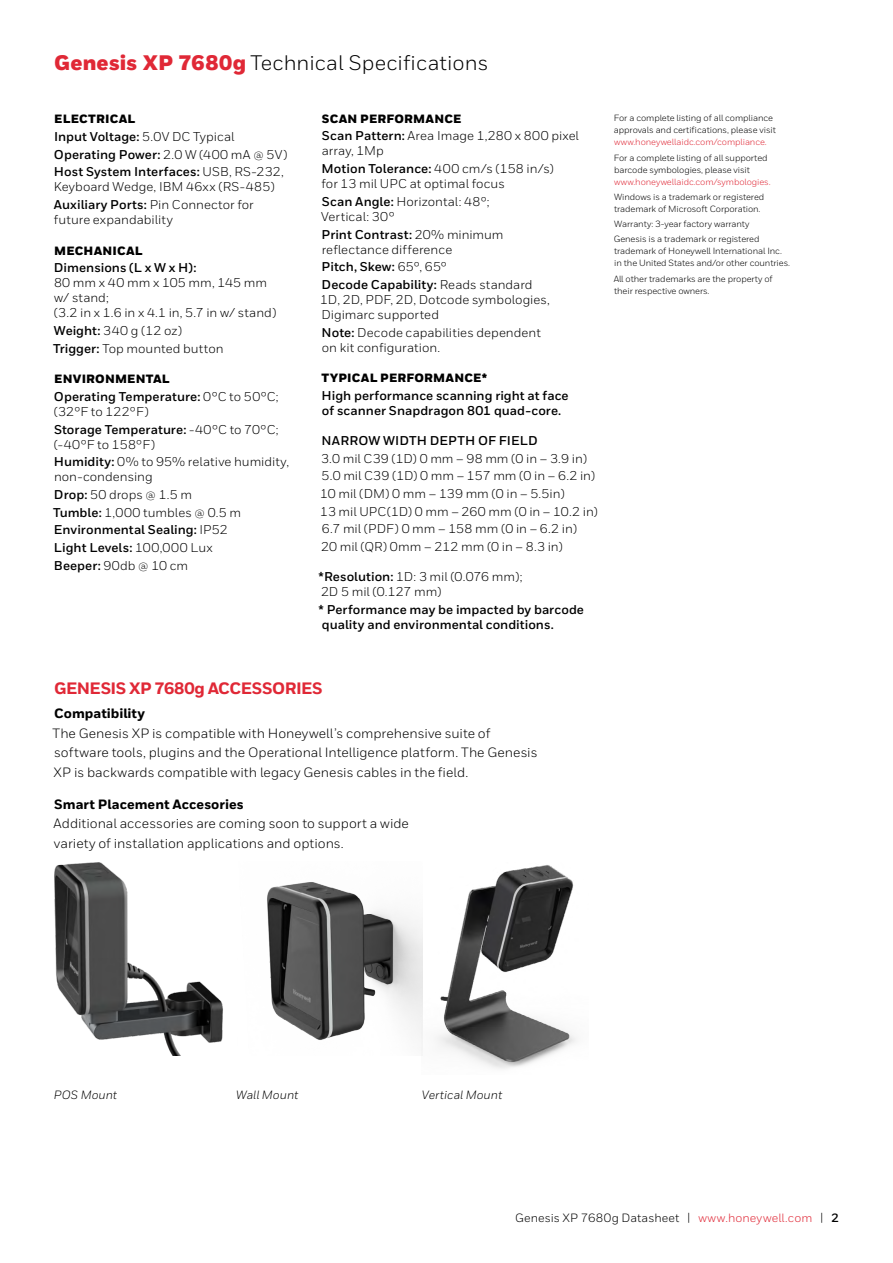
<style>
.page{position:relative;width:893px;height:1263px;background:#fff}
.page>*{position:absolute;margin:0;border:0;box-sizing:border-box;transform-origin:0 0}
.t1{font:21px "Honeywell Sans";color:#000}
.t2{font:800 16.5px "Honeywell Sans";letter-spacing:-.03em;color:#e02836}
.t3{font:13.5px/19.5px "Honeywell Sans";color:#000}
.t4{font:800 13.5px "Honeywell Sans";color:#000}
.t5{font:12.75px/15px "Honeywell Sans";color:#000}
.t6{font:700 12.75px/17.7px "Honeywell Sans";color:#000}
.t7{font:900 12px "Honeywell Sans";letter-spacing:.02em;color:#000}
.t8{font:12px "Honeywell Sans";letter-spacing:.01em;color:#000}
.t9{font:italic 12px "Honeywell Sans";color:#000}
.t10{font:9px/12px "Honeywell Sans";letter-spacing:-.01em;color:#000}
.t11{font:9px "Honeywell Sans";letter-spacing:-.01em;color:#e02836}
.s1{font-weight:900;color:#e02836}
.s2{font-weight:400}
.s3{font-weight:700}
.s4{color:#e02836}
</style>
<div class="page">
<img style="left:54px;top:862px;width:169px;height:193px">
<img style="left:267px;top:882px;width:154px;height:158px">
<img style="left:421px;top:865px;width:155px;height:204px">
<h1 class="t1" style="left:54px;top:50px;width:436px"><span class="s1">Genesis XP 7680g</span> Technical Specifications</h1>
<p class="t7" style="left:54px;top:112px;width:83px">ELECTRICAL</p>
<p class="t6" style="left:54px;top:128px;width:235px">Input Voltage: <span class="s2">5.0V DC Typical<br></span>Operating Power: <span class="s2">2.0 W (400 mA @ 5V)<br></span>Host System Interfaces: <span class="s2">USB, RS-232,</span></p>
<p class="t5" style="left:54px;top:178px;width:223px;line-height:17.7px">Keyboard Wedge, IBM 46xx (RS-485)<br><span class="s3">Auxiliary Ports:</span> Pin Connector for</p>
<p class="t5" style="left:54px;top:212px;width:121px">future expandability</p>
<p class="t7" style="left:54px;top:243px;width:90px">MECHANICAL</p>
<p class="t6" style="left:54px;top:259px;width:144px">Dimensions (L x W x H):</p>
<p class="t5" style="left:54px;top:275px;width:224px">80 mm x 40 mm x 105 mm, 145 mm w/ stand;<br>(3.2 in x 1.6 in x 4.1 in, 5.7 in w/ stand)</p>
<p class="t5" style="left:53px;top:322px;width:172px;line-height:17.7px"><span class="s3">Weight:</span> 340 g (12 oz)<br><span class="s3">Trigger:</span> Top mounted button</p>
<p class="t7" style="left:54px;top:372px;width:117px">ENVIRONMENTAL</p>
<p class="t5" style="left:54px;top:389px;width:226px"><span class="s3">Operating Temperature:</span> 0°C to 50°C; (32°F to 122°F)</p>
<p class="t5" style="left:54px;top:422px;width:226px"><span class="s3">Storage Temperature:</span> -40°C to 70°C; (-40°F to 158°F)</p>
<p class="t5" style="left:54px;top:454px;width:237px"><span class="s3">Humidity:</span> 0% to 95% relative humidity, non-condensing</p>
<p class="t6" style="left:53px;top:486px;width:190px">Drop: <span class="s2">50 drops @ 1.5 m<br></span>Tumble: <span class="s2">1,000 tumbles @ 0.5 m<br></span>Environmental Sealing: <span class="s2">IP52<br></span>Light Levels: <span class="s2">100,000 Lux<br></span>Beeper: <span class="s2">90db @ 10 cm</span></p>
<p class="t7" style="left:322px;top:111px;width:141px">SCAN PERFORMANCE</p>
<p class="t5" style="left:322px;top:129px;width:259px"><span class="s3">Scan Pattern:</span> Area Image 1,280 x 800 pixel array, 1Mp</p>
<p class="t5" style="left:321px;top:161px;width:234px"><span class="s3">Motion Tolerance:</span> 400 cm/s (158 in/s) for 13 mil UPC at optimal focus</p>
<p class="t5" style="left:321px;top:194px;width:170px"><span class="s3">Scan Angle:</span> Horizontal: 48°;<br>Vertical: 30°</p>
<p class="t5" style="left:322px;top:227px;width:183px"><span class="s3">Print Contrast:</span> 20% minimum reflectance difference</p>
<p class="t6" style="left:322px;top:258px;width:213px">Pitch, Skew: <span class="s2">65°, 65°<br></span>Decode Capability: <span class="s2">Reads standard</span></p>
<p class="t5" style="left:320px;top:292px;width:231px">1D, 2D, PDF, 2D, Dotcode symbologies,<br>Digimarc supported</p>
<p class="t5" style="left:322px;top:325px;width:221px"><span class="s3">Note:</span> Decode capabilities dependent on kit configuration.</p>
<p class="t7" style="left:321px;top:371px;width:167px">TYPICAL PERFORMANCE*</p>
<p class="t6" style="left:322px;top:388px;width:249px;line-height:15px">High performance scanning right at face of scanner Snapdragon 801 quad-core.</p>
<p class="t6" style="left:322px;top:432px;width:218px">NARROW WIDTH DEPTH OF FIELD</p>
<p class="t5" style="left:320px;top:449px;width:279px;line-height:17.7px">3.0 mil C39 (1D) 0 mm – 98 mm (0 in – 3.9 in)<br>5.0 mil C39 (1D) 0 mm – 157 mm (0 in – 6.2 in)<br>10 mil (DM) 0 mm – 139 mm (0 in – 5.5in)<br>13 mil UPC(1D) 0 mm – 260 mm (0 in – 10.2 in)<br>6.7 mil (PDF) 0 mm – 158 mm (0 in – 6.2 in)<br>20 mil (QR) 0mm – 212 mm (0 in – 8.3 in)</p>
<p class="t5" style="left:319px;top:569px;width:205px"><span class="s3">*Resolution:</span> 1D: 3 mil (0.076 mm);<br>2D 5 mil (0.127 mm)</p>
<p class="t6" style="left:319px;top:602px;width:267px;line-height:15px">* Performance may be impacted by barcode quality and environmental conditions.</p>
<p class="t10" style="left:614px;top:112px;width:164px">For a complete listing of all compliance approvals and certifications, please visit</p>
<p class="t11" style="left:614px;top:137px;width:154px">www.honeywellaidc.com/compliance.</p>
<p class="t10" style="left:614px;top:151px;width:155px">For a complete listing of all supported barcode symbologies, please visit</p>
<p class="t11" style="left:614px;top:176px;width:158px">www.honeywellaidc.com/symbologies.</p>
<p class="t10" style="left:614px;top:191px;width:152px">Windows is a trademark or registered trademark of Microsoft Corporation.</p>
<p class="t10" style="left:614px;top:216px;width:147px;line-height:15.3px">Warranty: 3-year factory warranty<br>Genesis is a trademark or registered</p>
<p class="t10" style="left:614px;top:245px;width:177px">trademark of Honeywell International Inc. in the United States and/or other countries.</p>
<p class="t10" style="left:614px;top:272px;width:160px">All other trademarks are the property of their respective owners.</p>
<p class="t2" style="left:54px;top:678px;width:270px">GENESIS XP 7680g ACCESSORIES</p>
<p class="t4" style="left:54px;top:705px;width:93px">Compatibility</p>
<p class="t3" style="left:52px;top:723px;width:487px">The Genesis XP is compatible with Honeywell’s comprehensive suite of software tools, plugins and the Operational Intelligence platform. The Genesis<br>XP is backwards compatible with legacy Genesis cables in the field.</p>
<p class="t4" style="left:54px;top:795px;width:191px">Smart Placement Accesories</p>
<p class="t3" style="left:54px;top:814px;width:357px">Additional accessories are coming soon to support a wide variety of installation applications and options.</p>
<p class="t9" style="left:54px;top:1088px;width:65px">POS Mount</p>
<p class="t9" style="left:236px;top:1088px;width:64px">Wall Mount</p>
<p class="t9" style="left:422px;top:1088px;width:82px">Vertical Mount</p>
<p class="t8" style="left:515px;top:1211px;width:325px">Genesis XP 7680g Datasheet | <span class="s4">www.honeywell.com</span> | <span class="s3">2</span></p>
</div>
